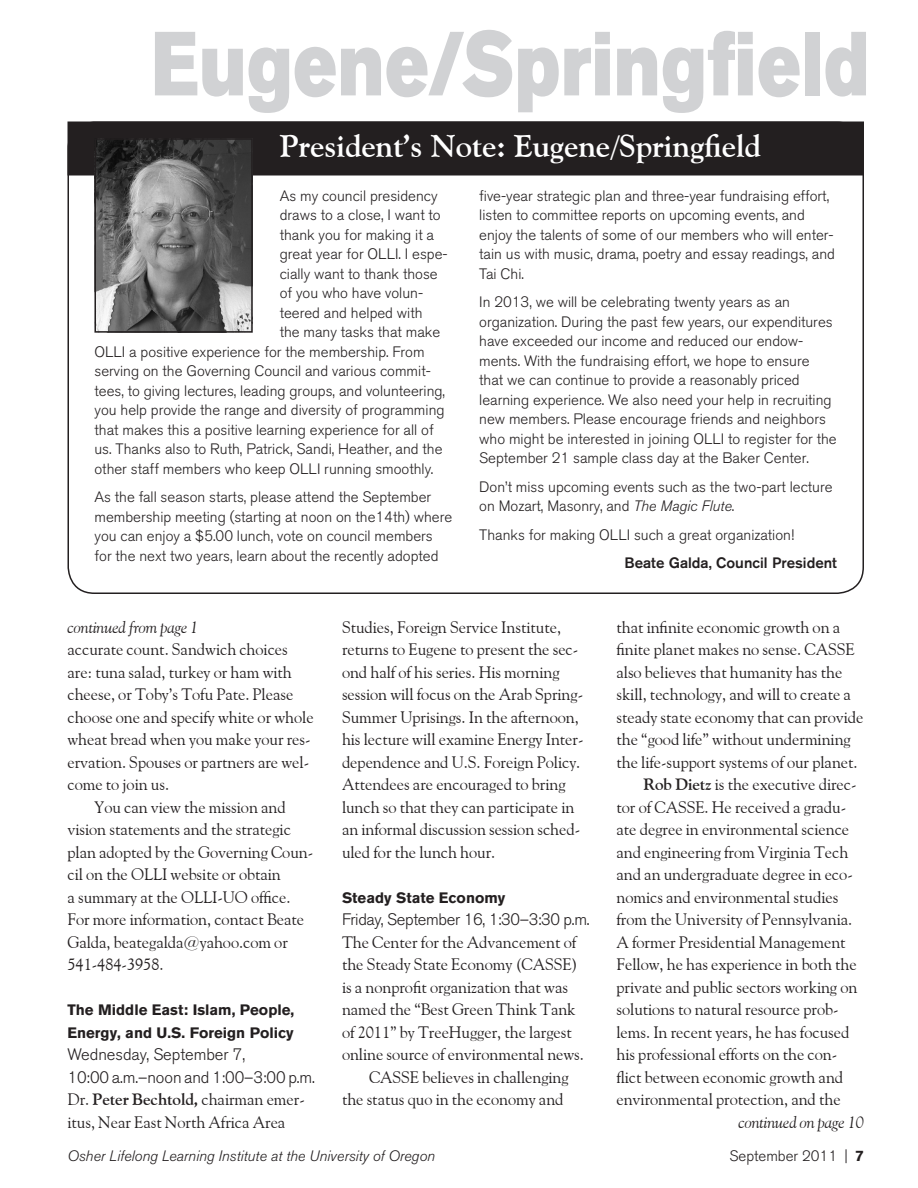
<style>
.page{position:relative;width:918px;height:1188px;background:#fff}
.page>*{position:absolute;margin:0;border:0;box-sizing:border-box;transform-origin:0 0}
.t1{font:90px "Akzidenz Grotesk BQ Super";letter-spacing:.015em;color:#d1d2d4;scale:.8 1}
.Heading{font:700 31.5px "Goudy Old Style BT";letter-spacing:-.005em;color:#fff}
.Body_Text{font:16.5px/22.5px "Goudy Old Style BT";letter-spacing:-.005em;color:#231f20}
.Body_Text_-_1st_Para{font:16.5px/22.5px "Goudy Old Style BT";letter-spacing:-.005em;color:#231f20}
.Event_Date{font:300 16.5px/22.5px "Akzidenz Grotesk BQ";letter-spacing:-.005em;color:#231f20}
.t2{font:italic 16.5px "Goudy Old Style BT";letter-spacing:-.01em;color:#231f20}
.Body_Text-2{font:300 15px/19.5px "Akzidenz Grotesk BQ";color:#231f20}
.Sub_Head{font:700 15px/22.5px "Akzidenz Grotesk BQ";color:#231f20}
.t3{font:italic 300 15px "Akzidenz Grotesk BQ";color:#231f20}
.Editor_Name{font:500 15px "Akzidenz Grotesk BQ";color:#231f20}
.s1{font-style:italic}
.s2{font-weight:700}
</style>
<div class="page">
<div style="left:68px;top:122px;width:795px;height:53px;background:#231f20"></div>
<div style="left:68px;top:122px;width:796px;height:54px;border:2px solid #231f20"></div>
<img style="left:97px;top:141px;width:153px;height:189px">
<div style="left:94px;top:138px;width:159px;height:195px;border:2px solid #231f20"></div>
<h1 class="t1" style="left:152px;top:12px;width:898px">Eugene/Springfield</h1>
<h2 class="Heading" style="left:280px;top:126px;width:483px">President’s Note: Eugene/Springfield</h2>
<p class="Body_Text-2" style="left:280px;top:186px;width:159px">As my council presidency</p>
<p class="Body_Text-2" style="left:280px;top:206px;width:163px">draws to a close, I want to</p>
<p class="Body_Text-2" style="left:280px;top:225px;width:156px">thank you for making it a</p>
<p class="Body_Text-2" style="left:280px;top:245px;width:169px">great year for OLLI. I espe-</p>
<p class="Body_Text-2" style="left:280px;top:264px;width:159px">cially want to thank those</p>
<p class="Body_Text-2" style="left:280px;top:284px;width:145px">of you who have volun-</p>
<p class="Body_Text-2" style="left:280px;top:303px;width:144px">teered and helped with</p>
<p class="Body_Text-2" style="left:280px;top:323px;width:162px">the many tasks that make</p>
<p class="Body_Text-2" style="left:94px;top:342px;width:332px">OLLI a positive experience for the membership. From</p>
<p class="Body_Text-2" style="left:94px;top:362px;width:338px">serving on the Governing Council and various commit-</p>
<p class="Body_Text-2" style="left:94px;top:381px;width:352px">tees, to giving lectures, leading groups, and volunteering,</p>
<p class="Body_Text-2" style="left:94px;top:401px;width:352px">you help provide the range and diversity of programming</p>
<p class="Body_Text-2" style="left:94px;top:420px;width:341px">that makes this a positive learning experience for all of</p>
<p class="Body_Text-2" style="left:94px;top:440px;width:350px">us. Thanks also to Ruth, Patrick, Sandi, Heather, and the</p>
<p class="Body_Text-2" style="left:94px;top:459px;width:339px">other staff members who keep OLLI running smoothly.</p>
<p class="Body_Text-2" style="left:94px;top:488px;width:359px">As the fall season starts, please attend the September membership meeting (starting at noon on the14th) where you can enjoy a $5.00 lunch, vote on council members for the next two years, learn about the recently adopted</p>
<p class="Body_Text-2" style="left:479px;top:186px;width:357px">five-year strategic plan and three-year fundraising effort, listen to committee reports on upcoming events, and enjoy the talents of some of our members who will enter&shy;tain us with music, drama, poetry and essay readings, and Tai Chi.</p>
<p class="Body_Text-2" style="left:479px;top:293px;width:359px">In 2013, we will be celebrating twenty years as an organization. During the past few years, our expenditures have exceeded our income and reduced our endow&shy;ments. With the fundraising effort, we hope to ensure that we can continue to provide a reasonably priced learning experience. We also need your help in recruiting new members. Please encourage friends and neighbors who might be interested in joining OLLI to register for the September 21 sample class day at the Baker Center.</p>
<p class="Body_Text-2" style="left:479px;top:477px;width:355px">Don’t miss upcoming events such as the two-part lecture on Mozart, Masonry, and <span class="s1">The Magic Flute</span>.</p>
<p class="Body_Text-2" style="left:479px;top:525px;width:316px">Thanks for making OLLI such a great organization!</p>
<p class="Editor_Name" style="left:624px;top:554px;width:214px">Beate Galda, Council President</p>
<p class="t2" style="left:68px;top:617px;width:132px">continued from page 1</p>
<p class="Body_Text" style="left:68px;top:638px;width:248px">accurate count. Sandwich choices are: tuna salad, turkey or ham with cheese, or Toby’s Tofu Pate. Please choose one and specify white or whole wheat bread when you make your res&shy;ervation. Spouses or partners are wel&shy;come to join us.</p>
<p class="Body_Text" style="left:68px;top:795px;width:247px;text-indent:27px">You can view the mission and vision statements and the strategic plan adopted by the Governing Coun&shy;cil on the OLLI website or obtain<br>a summary at the OLLI-UO office.<br>For more information, contact Beate<br>Galda, beategalda@yahoo.com or<br>541-484-3958.</p>
<h2 class="Sub_Head" style="left:68px;top:999px;width:228px">The Middle East: Islam, People,<br>Energy, and U.S. Foreign Policy</h2>
<h3 class="Event_Date" style="left:68px;top:1043px;width:248px">Wednesday, September 7,<br>10:00 a.m.–noon and 1:00–3:00 p.m.</h3>
<p class="Body_Text_-_1st_Para" style="left:68px;top:1088px;width:239px">Dr. <span class="s2">Peter Bechtold,</span> chairman emer&shy;itus, Near East North Africa Area</p>
<p class="Body_Text_-_1st_Para" style="left:342px;top:615px;width:243px">Studies, Foreign Service Institute, returns to Eugene to present the sec&shy;ond half of his series. His morning session will focus on the Arab Spring-Summer Uprisings. In the afternoon, his lecture will examine Energy Inter&shy;dependence and U.S. Foreign Policy.<br>Attendees are encouraged to bring lunch so that they can participate in an informal discussion session sched&shy;uled for the lunch hour.</p>
<h2 class="Sub_Head" style="left:342px;top:886px;width:165px">Steady State Economy</h2>
<h3 class="Event_Date" style="left:342px;top:908px;width:248px">Friday, September 16, 1:30–3:30 p.m.</h3>
<p class="Body_Text_-_1st_Para" style="left:342px;top:930px;width:243px">The Center for the Advancement of the Steady State Economy (CASSE) is a nonprofit organization that was named the “Best Green Think Tank of 2011” by TreeHugger, the largest online source of environmental news.</p>
<p class="Body_Text" style="left:342px;top:1065px;width:228px;text-indent:27px">CASSE believes in challenging the status quo in the economy and</p>
<p class="Body_Text" style="left:616px;top:615px;width:249px">that infinite economic growth on a finite planet makes no sense. CASSE also believes that humanity has the skill, technology, and will to create a steady state economy that can provide the “good life” without undermining the life-support systems of our planet.</p>
<p class="Body_Text" style="left:616px;top:773px;width:242px;text-indent:27px"><span class="s2">Rob Dietz</span> is the executive direc&shy;tor of CASSE. He received a gradu&shy;ate degree in environmental science and engineering from Virginia Tech and an undergraduate degree in eco&shy;nomics and environmental studies from the University of Pennsylvania.<br>A former Presidential Management Fellow, he has experience in both the private and public sectors working on solutions to natural resource prob&shy;lems. In recent years, he has focused his professional efforts on the con&shy;flict between economic growth and environmental protection, and the</p>
<p class="t2" style="left:738px;top:1112px;width:127px">continued on page 10</p>
<p class="t3" style="left:68px;top:1147px;width:369px">Osher Lifelong Learning Institute at the University of Oregon</p>
<p class="Body_Text-2" style="left:730px;top:1146px;width:136px">September 2011 | <span class="s2">7</span></p>
</div>
